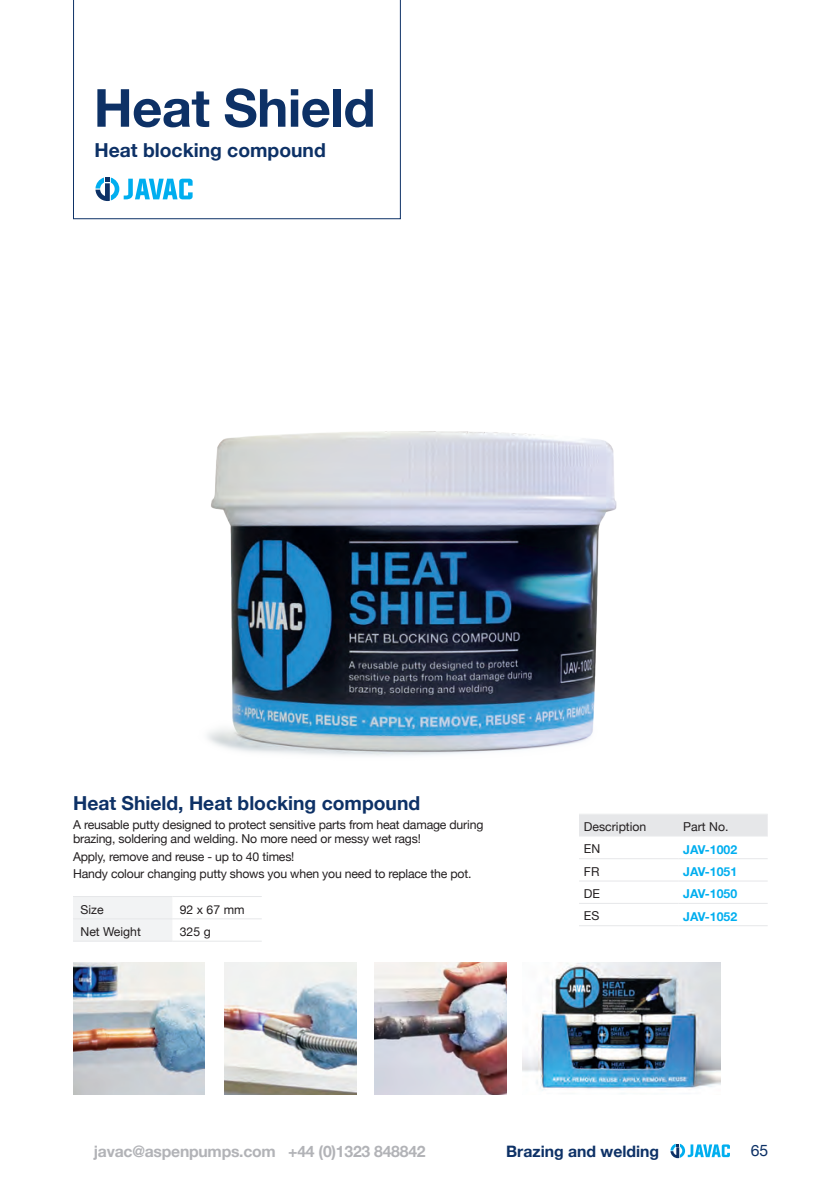
<style>
.page{position:relative;width:818px;height:1189px;background:#fff}
.page>*{position:absolute;margin:0;border:0;box-sizing:border-box;transform-origin:0 0}
.t1{font:700 52.5px "Helvetica Neue";letter-spacing:-.01em;color:#0d3166}
.t2{font:700 19.25px "Helvetica Neue";color:#0d3166}
.t3{font:700 15.75px "Helvetica Neue";letter-spacing:-.015em;color:#b2b3b7}
.t4{font:700 15.75px "Helvetica Neue";color:#0d3166}
.t5{font:15.75px "Helvetica Neue";color:#0d3166}
.tech_sheet_body_copy{font:12.25px/14px "Helvetica Neue";letter-spacing:-.015em;color:#231f20}
.t6{font:700 12.25px "Helvetica Neue";color:#00aeef}
</style>
<div class="page">
<svg style="left:670px;top:1143px;width:59px;height:14px"></svg>
<svg style="left:73px;top:0;width:328px;height:219px"></svg>
<svg style="left:95px;top:177px;width:97px;height:24px"></svg>
<div style="left:579px;top:814px;width:188px;height:21px;background:#e6e7e9"></div>
<hr style="left:578px;top:858px;width:100px;height:1px;background:#e6e7e9">
<hr style="left:678px;top:858px;width:89px;height:1px;background:#e6e7e9">
<hr style="left:578px;top:880px;width:100px;height:1px;background:#e6e7e9">
<hr style="left:678px;top:880px;width:89px;height:1px;background:#e6e7e9">
<hr style="left:578px;top:902px;width:100px;height:1px;background:#e6e7e9">
<hr style="left:678px;top:902px;width:89px;height:1px;background:#e6e7e9">
<hr style="left:578px;top:925px;width:100px;height:1px;background:#e6e7e9">
<hr style="left:678px;top:925px;width:89px;height:1px;background:#e6e7e9">
<hr style="left:578px;top:813px;width:100px;height:1px;background:#f2f3f4">
<hr style="left:678px;top:813px;width:89px;height:1px;background:#f2f3f4">
<hr style="left:578px;top:835px;width:100px;height:1px;background:#f2f3f4">
<hr style="left:678px;top:835px;width:89px;height:1px;background:#f2f3f4">
<img style="left:207px;top:431px;width:410px;height:325px">
<div style="left:73px;top:896px;width:99px;height:44px;background:#f2f3f4"></div>
<hr style="left:73px;top:895px;width:99px;height:1px;background:#e6e7e9">
<hr style="left:172px;top:895px;width:89px;height:1px;background:#e6e7e9">
<hr style="left:73px;top:918px;width:99px;height:1px;background:#e6e7e9">
<hr style="left:172px;top:918px;width:89px;height:1px;background:#e6e7e9">
<hr style="left:73px;top:940px;width:99px;height:1px;background:#e6e7e9">
<hr style="left:172px;top:940px;width:89px;height:1px;background:#e6e7e9">
<img style="left:73px;top:962px;width:132px;height:132px">
<img style="left:224px;top:962px;width:132px;height:132px">
<img style="left:374px;top:962px;width:132px;height:132px">
<img style="left:522px;top:962px;width:198px;height:132px">
<p class="t1" style="left:94px;top:67px;width:283px">Heat Shield</p>
<p class="t2" style="left:94px;top:135px;width:232px">Heat blocking compound</p>
<p class="t2" style="left:73px;top:788px;width:348px">Heat Shield, Heat blocking compound</p>
<p class="tech_sheet_body_copy" style="left:73px;top:818px;width:411px">A reusable putty designed to protect sensitive parts from heat damage during brazing, soldering and welding. No more need or messy wet rags!</p>
<p class="tech_sheet_body_copy" style="left:73px;top:850px;width:223px">Apply, remove and reuse - up to 40 times!</p>
<p class="tech_sheet_body_copy" style="left:73px;top:867px;width:400px">Handy colour changing putty shows you when you need to replace the pot.</p>
<p class="tech_sheet_body_copy" style="left:80px;top:902px;width:25px">Size</p>
<p class="tech_sheet_body_copy" style="left:180px;top:902px;width:66px">92 x 67 mm</p>
<p class="tech_sheet_body_copy" style="left:80px;top:925px;width:62px">Net Weight</p>
<p class="tech_sheet_body_copy" style="left:180px;top:925px;width:32px">325 g</p>
<p class="tech_sheet_body_copy" style="left:583px;top:820px;width:64px">Description</p>
<p class="tech_sheet_body_copy" style="left:683px;top:820px;width:47px">Part No.</p>
<p class="tech_sheet_body_copy" style="left:583px;top:842px;width:18px">EN</p>
<p class="t6" style="left:683px;top:839px;width:55px">JAV-1002</p>
<p class="tech_sheet_body_copy" style="left:583px;top:864px;width:17px">FR</p>
<p class="t6" style="left:683px;top:861px;width:55px">JAV-1051</p>
<p class="tech_sheet_body_copy" style="left:583px;top:887px;width:18px">DE</p>
<p class="t6" style="left:683px;top:884px;width:55px">JAV-1050</p>
<p class="tech_sheet_body_copy" style="left:583px;top:909px;width:17px">ES</p>
<p class="t6" style="left:683px;top:906px;width:55px">JAV-1052</p>
<p class="t3" style="left:94px;top:1138px;width:333px">javac@aspenpumps.com +44 (0)1323 848842</p>
<p class="t4" style="left:506px;top:1138px;width:154px">Brazing and welding</p>
<p class="t5" style="left:750px;top:1139px;width:19px">65</p>
</div>
